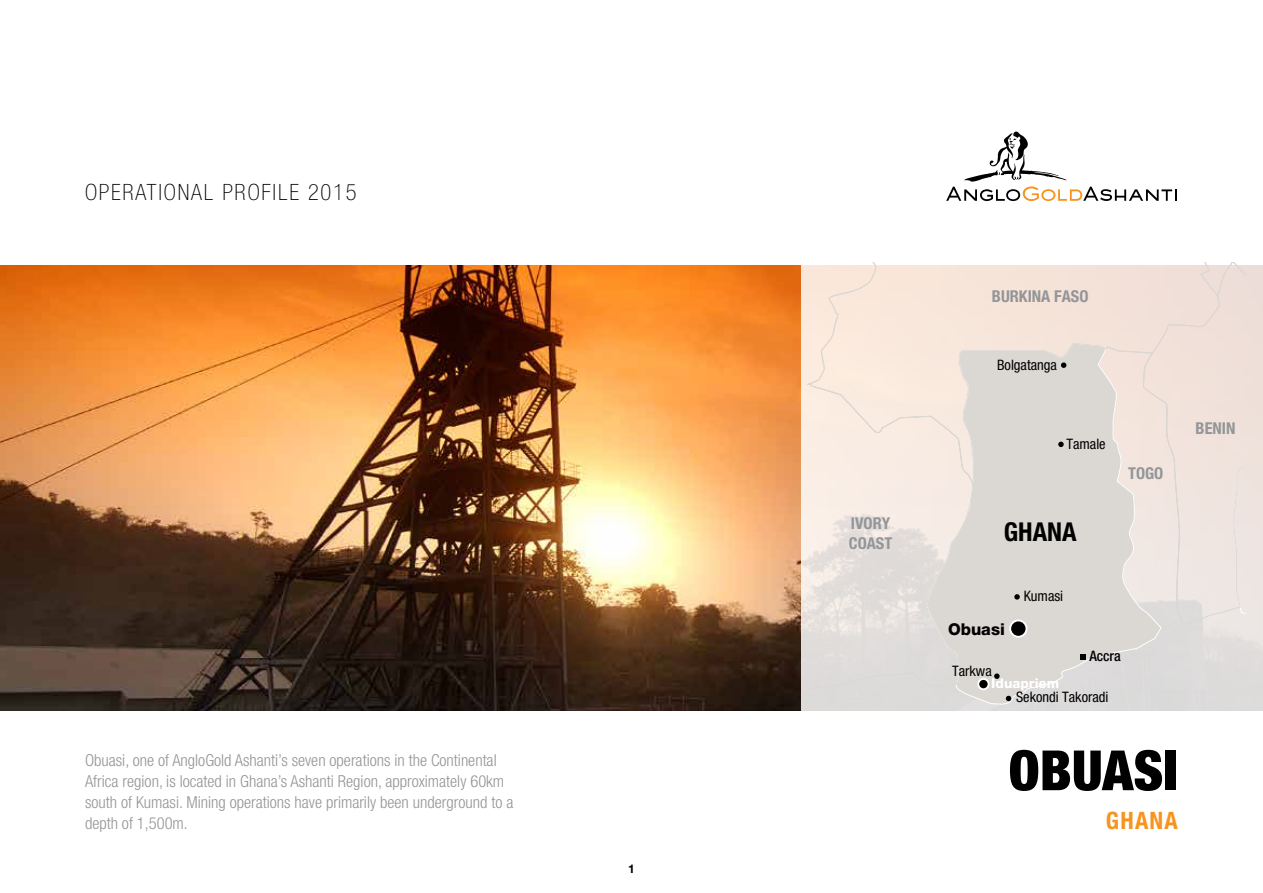
<style>
.page{position:relative;width:1263px;height:893px;background:#fff}
.page>*{position:absolute;margin:0;border:0;box-sizing:border-box;transform-origin:0 0}
.t1{font:900 condensed 55.5px "Helvetica Neue";letter-spacing:.005em;color:#000}
.t2{font:700 condensed 25.95px "Helvetica Neue";color:#000}
.t3{font:700 condensed 24px "Helvetica Neue";letter-spacing:.05em;color:#f7941e}
.t4{font:100 condensed 22.5px "Helvetica Neue";letter-spacing:.08em;color:#000}
.t5{font:300 condensed 16.5px/21px "Helvetica Neue";color:#939598}
.t6{font:700 condensed 16.35px/19.6px "Helvetica Neue";color:#939598}
.t7{font:800 16.35px "Helvetica Neue";color:#000}
.t8{font:condensed 14.4px "Helvetica Neue";color:#000}
.t9{font:500 condensed 14.4px "Helvetica Neue";color:#000}
.t10{font:800 13.5px "Helvetica Neue";color:#fff}
.t11{font:700 12px "Helvetica Neue";color:#000}
</style>
<div class="page">
<img style="left:0;top:266px;width:801px;height:444px">
<svg style="left:946px;top:132px;width:231px;height:69px"></svg>
<svg style="left:801px;top:262px;width:462px;height:449px;background:#ece3de"></svg>
<svg style="left:1233px;top:630px;width:13px;height:80px"></svg>
<svg style="left:1221px;top:263px;width:25px;height:367px;background:#eee2dc"></svg>
<svg style="left:807px;top:263px;width:414px;height:447px;background:#e9e0da"></svg>
<div style="left:978px;top:679px;width:10px;height:10px;background:#000;border-radius:50%"></div>
<div style="left:977px;top:678px;width:12px;height:12px;border:2px solid #fff;border-radius:50%"></div>
<svg style="left:1058px;top:442px;width:6px;height:5px"></svg>
<svg style="left:1014px;top:594px;width:6px;height:6px"></svg>
<svg style="left:994px;top:673px;width:5px;height:6px"></svg>
<svg style="left:1006px;top:696px;width:5px;height:5px"></svg>
<svg style="left:1061px;top:362px;width:5px;height:6px"></svg>
<svg style="left:1080px;top:654px;width:5px;height:6px"></svg>
<div style="left:1010px;top:620px;width:16px;height:17px;background:#000;border-radius:50%"></div>
<div style="left:1009px;top:619px;width:18px;height:19px;border:2px solid #fff;border-radius:50%"></div>
<h3 class="t4" style="left:85px;top:180px;width:273px">OPERATIONAL PROFILE 2015</h3>
<p class="t5" style="left:85px;top:750px;width:430px">Obuasi, one of AngloGold Ashanti’s seven operations in the Continental Africa region, is located in Ghana’s Ashanti Region, approximately 60km south of Kumasi. Mining operations have primarily been underground to a depth of 1,500m.</p>
<p class="t11" style="left:628px;top:861px;width:8px">1</p>
<p class="t6" style="left:849px;top:514px;width:45px">IVORY<br>COAST</p>
<p class="t6" style="left:992px;top:286px;width:98px">BURKINA FASO</p>
<p class="t8" style="left:997px;top:356px;width:61px">Bolgatanga</p>
<p class="t8" style="left:1066px;top:436px;width:41px">Tamale</p>
<h2 class="t2" style="left:1004px;top:516px;width:74px">GHANA</h2>
<p class="t6" style="left:1128px;top:463px;width:37px">TOGO</p>
<p class="t6" style="left:1195px;top:418px;width:41px">BENIN</p>
<p class="t7" style="left:948px;top:619px;width:58px">Obuasi</p>
<p class="t8" style="left:952px;top:663px;width:41px">Tarkwa</p>
<p class="t8" style="left:1024px;top:588px;width:41px">Kumasi</p>
<p class="t9" style="left:1089px;top:648px;width:33px">Accra</p>
<p class="t10" style="left:991px;top:675px;width:70px">Iduapriem</p>
<p class="t8" style="left:1016px;top:689px;width:94px">Sekondi Takoradi</p>
<h1 class="t1" style="left:1009px;top:736px;width:171px">OBUASI</h1>
<h3 class="t3" style="left:1106px;top:806px;width:73px">GHANA</h3>
</div>
